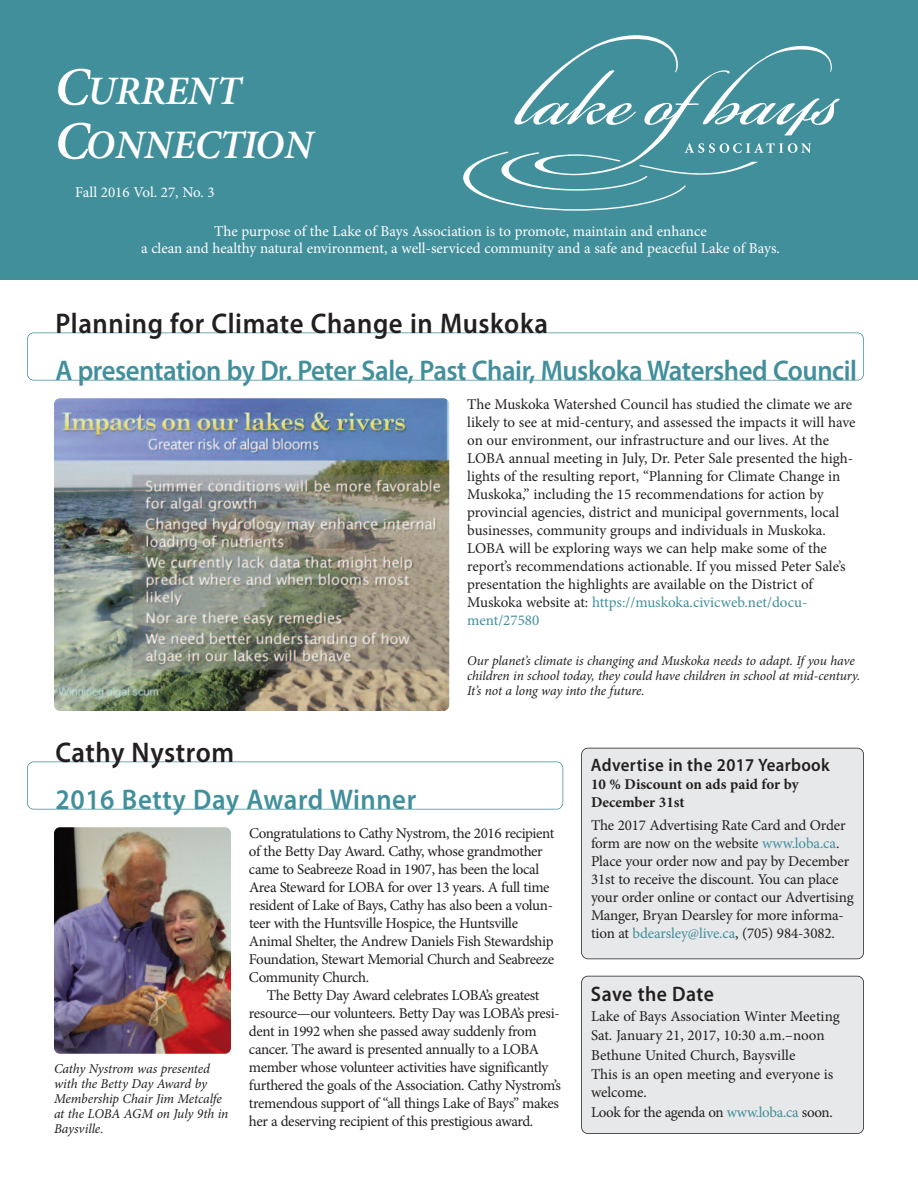
<style>
.page{position:relative;width:918px;height:1188px;background:#fff}
.page>*{position:absolute;margin:0;border:0;box-sizing:border-box;transform-origin:0 0}
.t1{font:italic 600 40.5px/54px "Minion Pro";letter-spacing:-.005em;color:#fff}
.t2{font:600 28.5px "Myriad Pro";letter-spacing:-.015em;color:#428f9c;scale:.94 1}
.t3{font:600 28.5px "Myriad Pro";letter-spacing:.02em;color:#231f20;scale:.94 1}
.t4{font:600 28.5px "Myriad Pro";letter-spacing:.02em;color:#428f9c;scale:.94 1}
.t5{font:600 21px "Myriad Pro";letter-spacing:.02em;color:#231f20;scale:.94 1}
.t6{font:600 18px "Myriad Pro";letter-spacing:.02em;color:#231f20;scale:.94 1}
.t7{font:15px/18px "Minion Pro";letter-spacing:-.015em;color:#231f20}
.t8{font:15px/16.5px "Minion Pro";color:#fff;text-align:center}
.t9{font:700 15px/18px "Minion Pro";color:#231f20}
.t10{font:italic 13.5px/15px "Minion Pro";letter-spacing:-.01em;color:#231f20}
.s1{font-size:54px}
.s2{color:#428f9c}
</style>
<div class="page">
<div style="left:27px;top:761px;width:536px;height:49px;border:2px solid #428f9c;border-radius:7px"></div>
<div style="left:27px;top:332px;width:837px;height:49px;border:2px solid #428f9c;border-radius:7px"></div>
<div style="left:0;top:0;width:918px;height:280px;background:#428f9c"></div>
<svg style="left:463px;top:152px;width:223px;height:59px"></svg>
<svg style="left:514px;top:35px;width:326px;height:143px"></svg>
<img style="left:54px;top:827px;width:177px;height:227px;border-radius:6px">
<img style="left:54px;top:398px;width:395px;height:313px;border-radius:6px">
<div style="left:582px;top:976px;width:282px;height:158px;background:#e7e8e9;border-radius:6px"></div>
<div style="left:581px;top:976px;width:283px;height:158px;border:2px solid #231f20;border-radius:7px"></div>
<div style="left:582px;top:748px;width:282px;height:211px;background:#e7e8e9;border-radius:6px"></div>
<div style="left:581px;top:748px;width:283px;height:211px;border:2px solid #231f20;border-radius:7px"></div>
<h1 class="t1" style="left:55px;top:68px;width:260px"><span class="s1">C</span>URRENT<br><span class="s1">C</span>ONNECTION</h1>
<p class="t8" style="left:75px;top:185px;width:141px">Fall 2016 Vol. 27, No. 3</p>
<p class="t8" style="left:141px;top:224px;width:640px">The purpose of the Lake of Bays Association is to promote, maintain and enhance<br>a clean and healthy natural environment, a well-serviced community and a safe and peaceful Lake of Bays.</p>
<h2 class="t3" style="left:55px;top:312px;width:526px">Planning for Climate Change in Muskoka</h2>
<h2 class="t2" style="left:55px;top:360px;width:854px">A presentation by Dr. Peter Sale, Past Chair, Muskoka Watershed Council</h2>
<p class="t7" style="left:467px;top:397px;width:390px">The Muskoka Watershed Council has studied the climate we are likely to see at mid-century, and assessed the impacts it will have on our environment, our infrastructure and our lives. At the LOBA annual meeting in July, Dr. Peter Sale presented the high&shy;lights of the resulting report, “Planning for Climate Change in Muskoka,” including the 15 recommendations for action by provincial agencies, district and municipal governments, local businesses, community groups and individuals in Muskoka.<br>LOBA will be exploring ways we can help make some of the report’s recommendations actionable. If you missed Peter Sale’s presentation the highlights are available on the District of Muskoka website at: <span class="s2">https://muskoka.civicweb.net/docu&shy;ment/27580</span></p>
<p class="t10" style="left:467px;top:655px;width:394px">Our planet’s climate is changing and Muskoka needs to adapt. If you have children in school today, they could have children in school at mid-century.<br>It’s not a long way into the future.</p>
<h2 class="t3" style="left:55px;top:741px;width:191px">Cathy Nystrom</h2>
<h2 class="t4" style="left:55px;top:789px;width:385px">2016 Betty Day Award Winner</h2>
<p class="t10" style="left:54px;top:1062px;width:176px">Cathy Nystrom was presented with the Betty Day Award by<br>Membership Chair Jim Metcalfe at the LOBA AGM on July 9th in<br>Baysville.</p>
<p class="t7" style="left:249px;top:826px;width:307px">Congratulations to Cathy Nystrom, the 2016 recipient of the Betty Day Award. Cathy, whose grandmother came to Seabreeze Road in 1907, has been the local Area Steward for LOBA for over 13 years. A full time resident of Lake of Bays, Cathy has also been a volun&shy;teer with the Huntsville Hospice, the Huntsville Animal Shelter, the Andrew Daniels Fish Stewardship Foundation, Stewart Memorial Church and Seabreeze Community Church.</p>
<p class="t7" style="left:249px;top:988px;width:314px;text-indent:18px">The Betty Day Award celebrates LOBA’s greatest resource—our volunteers. Betty Day was LOBA’s presi&shy;dent in 1992 when she passed away suddenly from cancer. The award is presented annually to a LOBA member whose volunteer activities have significantly furthered the goals of the Association. Cathy Nystrom’s tremendous support of “all things Lake of Bays” makes her a deserving recipient of this prestigious award.</p>
<p class="t6" style="left:591px;top:758px;width:256px">Advertise in the 2017 Yearbook</p>
<p class="t9" style="left:591px;top:776px;width:209px">10 % Discount on ads paid for by<br>December 31st</p>
<p class="t7" style="left:591px;top:817px;width:264px">The 2017 Advertising Rate Card and Order form are now on the website <span class="s2">www.loba.ca</span>.<br>Place your order now and pay by December 31st to receive the discount. You can place your order online or contact our Advertising Manger, Bryan Dearsley for more informa&shy;tion at <span class="s2">bdearsley@live.ca</span>, (705) 984-3082.</p>
<h3 class="t5" style="left:591px;top:986px;width:132px">Save the Date</h3>
<p class="t7" style="left:591px;top:1008px;width:250px;line-height:19.5px">Lake of Bays Association Winter Meeting Sat. January 21, 2017, 10:30 a.m.–noon Bethune United Church, Baysville<br>This is an open meeting and everyone is</p>
<p class="t7" style="left:591px;top:1084px;width:243px;line-height:19.5px">welcome.<br>Look for the agenda on <span class="s2">www.loba.ca</span> soon.</p>
</div>
